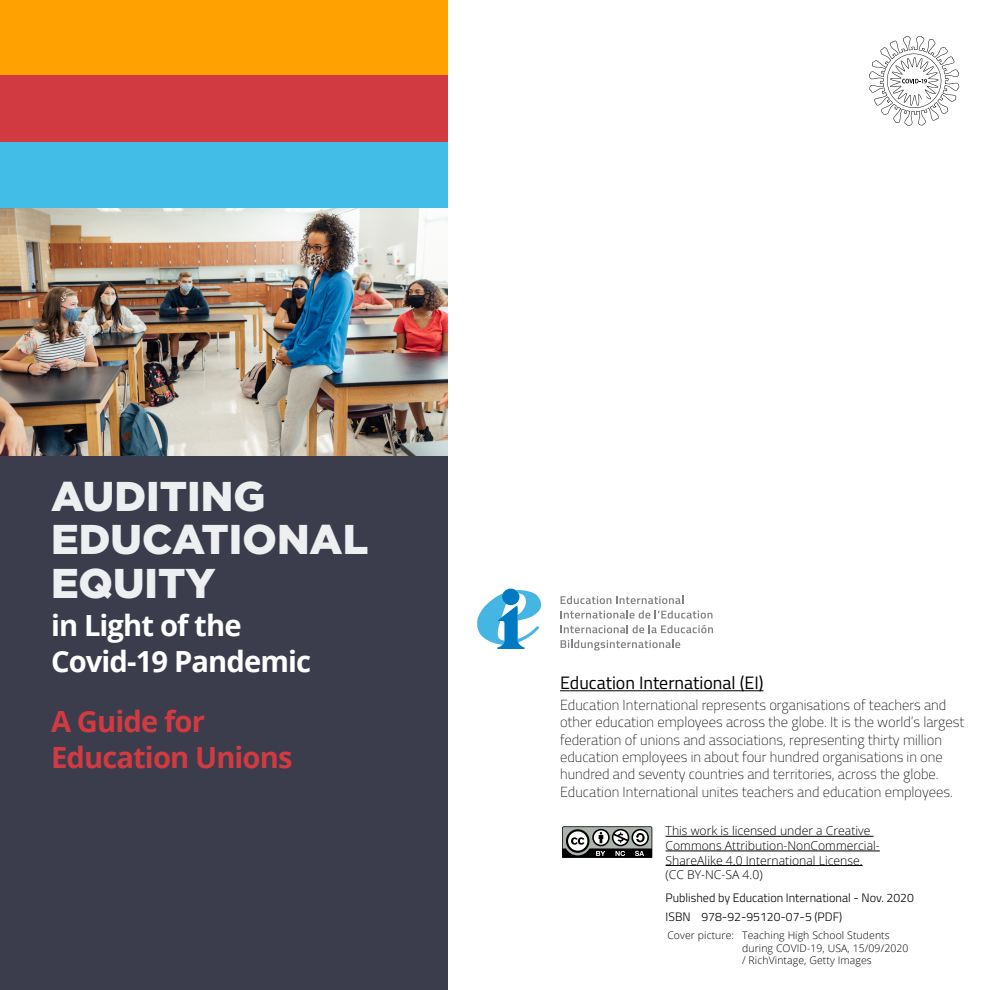
<style>
.page{position:relative;width:990px;height:990px;background:#fff}
.page>*{position:absolute;margin:0;border:0;box-sizing:border-box;transform-origin:0 0}
.Cover_Title{font:900 41.6px/43.4px "Gotham";color:#eeeff1}
.Subtitle{font:700 29.2px/36px "Open Sans";letter-spacing:-.03em;color:#fff}
.Subtitle-2{font:700 29.2px/36px "Open Sans";letter-spacing:-.03em;color:#d13a41}
.Small_parapgraphs{font:18px "Titillium";color:#000}
.Small_paragraphs{font:100 14.5px/17.4px "Titillium";color:#000}
.Footnote{font:300 12.2px/14.6px "Open Sans";color:#000}
.t1{font:300 12.2px "Titillium Web";color:#000}
.Footnote-2{font:300 10.4px/12.5px "Open Sans";letter-spacing:.01em;color:#000}
</style>
<div class="page">
<div style="left:0;top:413px;width:448px;height:577px;background:#3b3d4c"></div>
<div style="left:0;top:0;width:448px;height:76px;background:#ffa100"></div>
<div style="left:0;top:142px;width:448px;height:67px;background:#42bde7"></div>
<div style="left:0;top:76px;width:448px;height:66px;background:#d13a41"></div>
<img style="left:0;top:209px;width:448px;height:247px">
<svg style="left:562px;top:826px;width:91px;height:32px;background:#727472"></svg>
<hr style="left:666px;top:836px;width:208px;height:1px;background:#000">
<hr style="left:666px;top:851px;width:214px;height:1px;background:#000">
<hr style="left:666px;top:865px;width:197px;height:1px;background:#000">
<hr style="left:560px;top:691px;width:204px;height:1px;background:#000">
<svg style="left:561px;top:596px;width:122px;height:8px"></svg>
<svg style="left:561px;top:610px;width:151px;height:9px"></svg>
<svg style="left:561px;top:625px;width:152px;height:8px"></svg>
<svg style="left:561px;top:640px;width:119px;height:11px"></svg>
<svg style="left:477px;top:588px;width:65px;height:61px"></svg>
<svg style="left:869px;top:36px;width:90px;height:90px"></svg>
<p class="Cover_Title" style="left:51px;top:474px;width:319px">AUDITING<br>EDUCATIONAL<br>EQUITY</p>
<p class="Subtitle" style="left:51px;top:607px;width:262px">in Light of the<br>Covid-19 Pandemic</p>
<p class="Subtitle-2" style="left:51px;top:703px;width:243px">A Guide for<br>Education Unions</p>
<p class="Small_parapgraphs" style="left:560px;top:669px;width:205px">Education International (EI)</p>
<p class="Small_paragraphs" style="left:560px;top:695px;width:406px">Education International represents organisations of teachers and other education employees across the globe. It is the world’s largest federation of unions and associations, representing thirty million education employees in about four hundred organisations in one hundred and seventy countries and territories, across the globe.<br>Education International unites teachers and education employees.</p>
<p class="Footnote" style="left:666px;top:823px;width:216px">This work is licensed under a Creative Commons Attribution-NonCommercial-ShareAlike 4.0 International License. (CC BY-NC-SA 4.0)</p>
<p class="t1" style="left:666px;top:889px;width:250px">Published by Education International - Nov. 2020</p>
<p class="t1" style="left:666px;top:908px;width:178px">ISBN 978-92-95120-07-5 (PDF)</p>
<p class="Footnote-2" style="left:742px;top:929px;width:168px;text-indent:-75px">Cover picture: Teaching High School Students during COVID-19, USA, 15/09/2020 / RichVintage, Getty Images</p>
</div>
